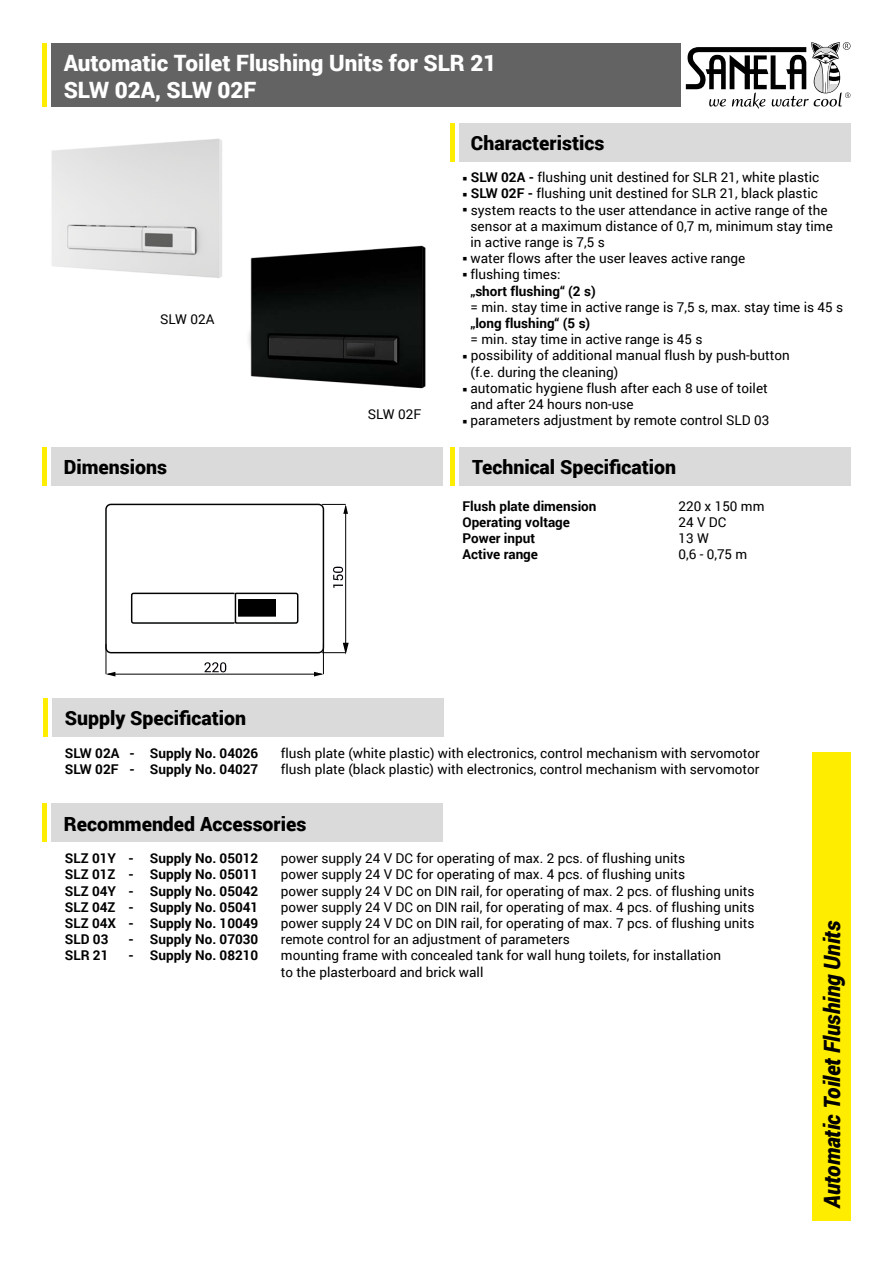
<style>
.page{position:relative;width:893px;height:1263px;background:#fff}
.page>*{position:absolute;margin:0;border:0;box-sizing:border-box;transform-origin:0 0}
.t1{font:900 22.5px/26.2px "Roboto";color:#fff}
.t2{font:italic 900 22.5px "Roboto";letter-spacing:-.005em;color:#000;scale:.95 1}
.t3{font:900 19.5px "Roboto";color:#000}
.t4{font:13.5px/16.2px "Roboto";color:#000}
.t5{font:700 13.5px/16.2px "Roboto";color:#000}
.s1{font-weight:700}
.s2{font-weight:400}
</style>
<div class="page">
<div style="left:51px;top:44px;width:629px;height:63px;background:#646363"></div>
<div style="left:459px;top:123px;width:391px;height:39px;background:#dadada"></div>
<div style="left:51px;top:448px;width:391px;height:38px;background:#dadada"></div>
<div style="left:812px;top:752px;width:38px;height:468px;background:#ffed00"></div>
<hr style="left:43px;top:44px;width:4px;height:63px;background:#ffed00">
<hr style="left:43px;top:448px;width:4px;height:38px;background:#ffed00">
<div style="left:459px;top:448px;width:391px;height:38px;background:#dadada"></div>
<hr style="left:451px;top:448px;width:4px;height:38px;background:#ffed00">
<hr style="left:451px;top:123px;width:4px;height:39px;background:#ffed00">
<div style="left:52px;top:698px;width:391px;height:39px;background:#dadada"></div>
<hr style="left:44px;top:698px;width:4px;height:39px;background:#ffed00">
<div style="left:51px;top:804px;width:391px;height:38px;background:#dadada"></div>
<hr style="left:43px;top:803px;width:4px;height:39px;background:#ffed00">
<img style="left:248px;top:245px;width:178px;height:144px">
<hr style="left:108px;top:674px;width:214px;height:1px;background:#000">
<hr style="left:106px;top:644px;width:1px;height:30px;background:#000">
<hr style="left:323px;top:644px;width:1px;height:30px;background:#000">
<svg style="left:106px;top:672px;width:9px;height:4px"></svg>
<svg style="left:314px;top:672px;width:9px;height:4px"></svg>
<svg style="left:204px;top:662px;width:22px;height:10px"></svg>
<svg style="left:105px;top:504px;width:244px;height:150px"></svg>
<img style="left:51px;top:138px;width:171px;height:140px">
<svg style="left:686px;top:42px;width:164px;height:67px"></svg>
<h1 class="t1" style="left:64px;top:49px;width:434px">Automatic Toilet Flushing Units for SLR 21<br>SLW 02A, SLW 02F</h1>
<h2 class="t3" style="left:471px;top:129px;width:135px">Characteristics</h2>
<p class="t4" style="left:160px;top:311px;width:56px">SLW 02A</p>
<h2 class="t3" style="left:64px;top:454px;width:105px">Dimensions</h2>
<p class="t4" style="left:368px;top:406px;width:55px">SLW 02F</p>
<p class="t4" style="left:462px;top:169px;width:358px">○ <span class="s1">SLW 02A -</span> flushing unit destined for SLR 21, white plastic</p>
<p class="t4" style="left:462px;top:185px;width:357px">○ <span class="s1">SLW 02F -</span> flushing unit destined for SLR 21, black plastic</p>
<p class="t4" style="left:470px;top:201px;width:364px;text-indent:-8px">○ system reacts to the user attendance in active range of the sensor at a maximum distance of 0,7 m, minimum stay time in active range is 7,5 s</p>
<p class="t4" style="left:462px;top:250px;width:284px">○ water flows after the user leaves active range</p>
<p class="t5" style="left:470px;top:266px;width:127px;text-indent:-8px">○ <span class="s2">flushing times: </span>„short flushing“ (2 s)</p>
<p class="t4" style="left:470px;top:298px;width:374px">= min. stay time in active range is 7,5 s, max. stay time is 45 s</p>
<p class="t5" style="left:470px;top:314px;width:121px">„long flushing“ (5 s)</p>
<p class="t4" style="left:470px;top:331px;width:233px">= min. stay time in active range is 45 s</p>
<p class="t4" style="left:470px;top:347px;width:321px;text-indent:-8px">○ possibility of additional manual flush by push-button (f.e. during the cleaning)</p>
<p class="t4" style="left:470px;top:379px;width:299px;text-indent:-8px">○ automatic hygiene flush after each 8 use of toilet and after 24 hours non-use</p>
<p class="t4" style="left:462px;top:412px;width:308px">○ parameters adjustment by remote control SLD 03</p>
<h2 class="t3" style="left:472px;top:454px;width:206px">Technical Specification</h2>
<p class="t5" style="left:462px;top:497px;width:136px">Flush plate dimension</p>
<p class="t4" style="left:678px;top:497px;width:88px">220 x 150 mm</p>
<p class="t5" style="left:462px;top:513px;width:109px">Operating voltage</p>
<p class="t4" style="left:678px;top:513px;width:49px">24 V DC</p>
<p class="t5" style="left:462px;top:530px;width:74px">Power input</p>
<p class="t4" style="left:678px;top:530px;width:32px">13 W</p>
<p class="t5" style="left:462px;top:546px;width:77px">Active range</p>
<p class="t4" style="left:678px;top:546px;width:70px">0,6 - 0,75 m</p>
<h2 class="t3" style="left:65px;top:704px;width:183px">Supply Specification</h2>
<p class="t5" style="left:65px;top:745px;width:195px">SLW 02A - Supply No. 04026</p>
<p class="t4" style="left:281px;top:745px;width:481px">flush plate (white plastic) with electronics, control mechanism with servomotor</p>
<p class="t5" style="left:65px;top:761px;width:195px">SLW 02F - Supply No. 04027</p>
<p class="t4" style="left:281px;top:761px;width:480px">flush plate (black plastic) with electronics, control mechanism with servomotor</p>
<h2 class="t3" style="left:64px;top:810px;width:244px">Recommended Accessories</h2>
<p class="t5" style="left:65px;top:850px;width:195px">SLZ 01Y - Supply No. 05012</p>
<p class="t4" style="left:281px;top:850px;width:406px">power supply 24 V DC for operating of max. 2 pcs. of flushing units</p>
<p class="t5" style="left:65px;top:866px;width:195px">SLZ 01Z - Supply No. 05011</p>
<p class="t4" style="left:281px;top:866px;width:406px">power supply 24 V DC for operating of max. 4 pcs. of flushing units</p>
<p class="t5" style="left:65px;top:882px;width:195px">SLZ 04Y - Supply No. 05042</p>
<p class="t4" style="left:281px;top:882px;width:475px">power supply 24 V DC on DIN rail, for operating of max. 2 pcs. of flushing units</p>
<p class="t5" style="left:65px;top:898px;width:195px">SLZ 04Z - Supply No. 05041</p>
<p class="t4" style="left:281px;top:898px;width:475px">power supply 24 V DC on DIN rail, for operating of max. 4 pcs. of flushing units</p>
<p class="t5" style="left:65px;top:914px;width:195px">SLZ 04X - Supply No. 10049</p>
<p class="t4" style="left:281px;top:914px;width:475px">power supply 24 V DC on DIN rail, for operating of max. 7 pcs. of flushing units</p>
<p class="t5" style="left:65px;top:931px;width:45px">SLD 03</p>
<p class="t5" style="left:129px;top:931px;width:131px">- Supply No. 07030</p>
<p class="t4" style="left:281px;top:931px;width:291px">remote control for an adjustment of parameters</p>
<p class="t5" style="left:65px;top:947px;width:45px">SLR 21</p>
<p class="t5" style="left:129px;top:947px;width:131px">- Supply No. 08210</p>
<p class="t4" style="left:281px;top:947px;width:442px">mounting frame with concealed tank for wall hung toilets, for installation to the plasterboard and brick wall</p>
<h1 class="t2" style="left:816px;top:1208px;width:303px;rotate:-90deg">Automatic Toilet Flushing Units</h1>
</div>
